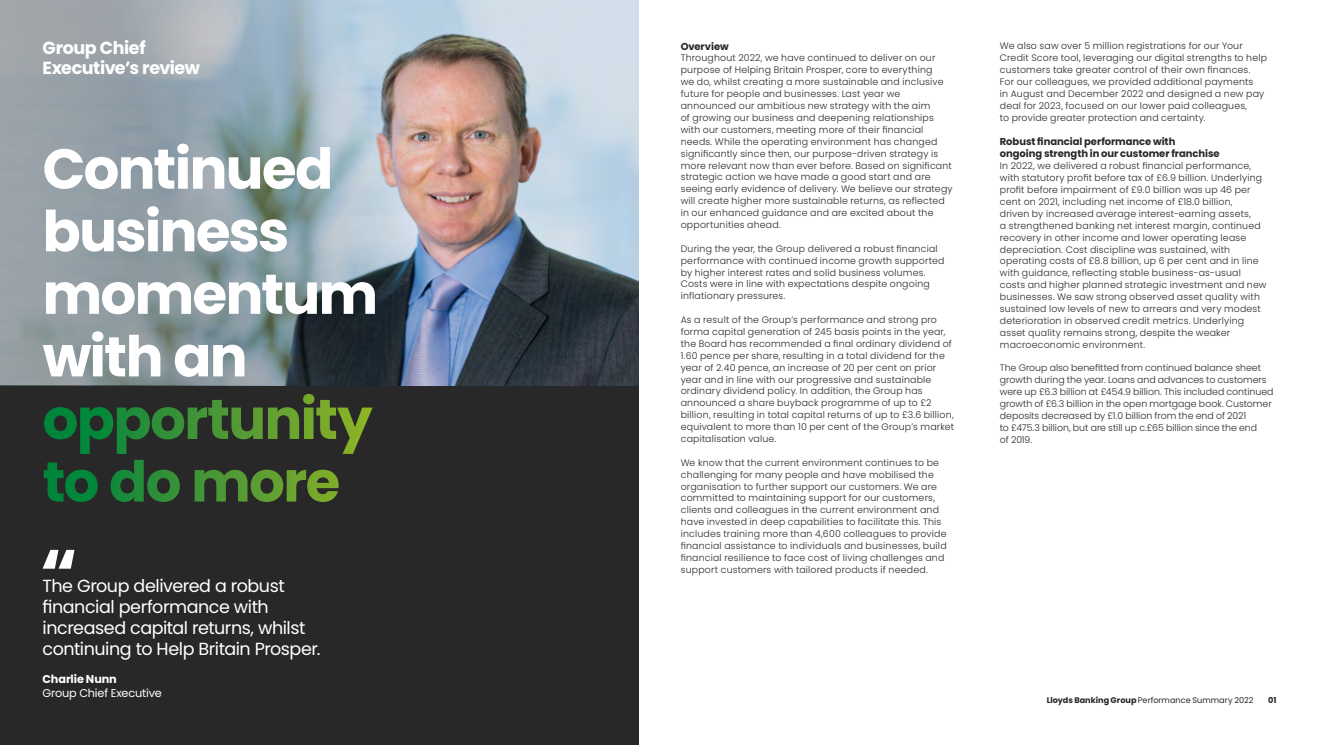
<style>
.page{position:relative;width:1319px;height:745px;background:#fff}
.page>*{position:absolute;margin:0;border:0;box-sizing:border-box;transform-origin:0 0}
.t1{font:700 56.25px/62.5px "Poppins";letter-spacing:-.03em;color:#fff}
.t2{font:17.5px/21.2px "Poppins";letter-spacing:-.025em;color:#fff}
.t3{font:700 17.5px/20px "Poppins";letter-spacing:-.025em;color:#fff}
.t4{font:11.25px "Poppins";letter-spacing:-.015em;color:#fff}
.t5{font:700 11.25px "Poppins";letter-spacing:-.01em;color:#fff}
.t6{font:700 10px/12.5px "Poppins";letter-spacing:-.005em;color:#282828}
.t7{font:300 9.38px/11.9px "Poppins";letter-spacing:.02em;color:#282828}
.t8{font:300 9.38px/11.9px "Poppins";color:#282828}
.t9{font:8.12px "Poppins";color:#282828}
.t10{font:700 8.12px "Poppins";color:#282828}
.s1{font-weight:700}
</style>
<div class="page">
<div style="left:0;top:385px;width:638px;height:359px;background:#282828"></div>
<img style="left:0;top:0;width:638px;height:385px">
<svg style="left:43px;top:549px;width:31px;height:19px"></svg>
<h2 class="t3" style="left:43px;top:38px;width:159px">Group Chief<br>Executive’s review</h2>
<h1 class="t1" style="left:43px;top:138px;width:337px">Continued business momentum with an opportunity to do more</h1>
<h2 class="t2" style="left:43px;top:574px;width:279px">The Group delivered a robust financial performance with increased capital returns, whilst continuing to Help Britain Prosper.</h2>
<p class="t5" style="left:43px;top:672px;width:76px">Charlie Nunn</p>
<p class="t4" style="left:43px;top:686px;width:121px">Group Chief Executive</p>
<p class="t6" style="left:680px;top:40px;width:49px">Overview</p>
<p class="t7" style="left:680px;top:52px;width:273px">Throughout 2022, we have continued to deliver on our purpose of Helping Britain Prosper, core to everything<br>we do, whilst creating a more sustainable and inclusive future for people and businesses. Last year we announced our ambitious new strategy with the aim<br>of growing our business and deepening relationships with our customers, meeting more of their financial needs. While the operating environment has changed significantly since then, our purpose-driven strategy is more relevant now than ever before. Based on significant strategic action we have made a good start and are seeing early evidence of delivery. We believe our strategy will create higher more sustainable returns, as reflected in our enhanced guidance and are excited about the opportunities ahead.</p>
<p class="t7" style="left:680px;top:242px;width:265px">During the year, the Group delivered a robust financial performance with continued income growth supported by higher interest rates and solid business volumes.<br>Costs were in line with expectations despite ongoing inflationary pressures.</p>
<p class="t7" style="left:680px;top:314px;width:275px">As a result of the Group’s performance and strong pro forma capital generation of 245 basis points in the year, the Board has recommended a final ordinary dividend of 1.60 pence per share, resulting in a total dividend for the year of 2.40 pence, an increase of 20 per cent on prior year and in line with our progressive and sustainable ordinary dividend policy. In addition, the Group has announced a share buyback programme of up to £2 billion, resulting in total capital returns of up to £3.6 billion, equivalent to more than 10 per cent of the Group’s market capitalisation value.</p>
<p class="t7" style="left:680px;top:456px;width:267px">We know that the current environment continues to be challenging for many people and have mobilised the organisation to further support our customers. We are committed to maintaining support for our customers, clients and colleagues in the current environment and have invested in deep capabilities to facilitate this. This includes training more than 4,600 colleagues to provide financial assistance to individuals and businesses, build financial resilience to face cost of living challenges and support customers with tailored products if needed.</p>
<p class="t7" style="left:999px;top:40px;width:269px">We also saw over 5 million registrations for our Your Credit Score tool, leveraging our digital strengths to help customers take greater control of their own finances.<br>For our colleagues, we provided additional payments<br>in August and December 2022 and designed a new pay deal for 2023, focused on our lower paid colleagues,<br>to provide greater protection and certainty.</p>
<p class="t6" style="left:999px;top:135px;width:221px">Robust financial performance with ongoing strength in our customer franchise</p>
<p class="t7" style="left:999px;top:160px;width:268px">In 2022, we delivered a robust financial performance, with statutory profit before tax of £6.9 billion. Underlying profit before impairment of £9.0 billion was up 46 per cent on 2021, including net income of £18.0 billion,<br>driven by increased average interest-earning assets,<br>a strengthened banking net interest margin, continued recovery in other income and lower operating lease depreciation. Cost discipline was sustained, with operating costs of £8.8 billion, up 6 per cent and in line with guidance, reflecting stable business-as-usual costs and higher planned strategic investment and new businesses. We saw strong observed asset quality with sustained low levels of new to arrears and very modest deterioration in observed credit metrics. Underlying asset quality remains strong, despite the weaker macroeconomic environment.</p>
<p class="t8" style="left:999px;top:362px;width:275px">The Group also benefitted from continued balance sheet growth during the year. Loans and advances to customers were up £6.3 billion at £454.9 billion. This included continued growth of £6.3 billion in the open mortgage book. Customer deposits decreased by £1.0 billion from the end of 2021<br>to £475.3 billion, but are still up c.£65 billion since the end<br>of 2019.</p>
<p class="t9" style="left:1046px;top:694px;width:208px"><span class="s1">Lloyds Banking Group</span> Performance Summary 2022</p>
<p class="t10" style="left:1267px;top:694px;width:10px">01</p>
</div>
